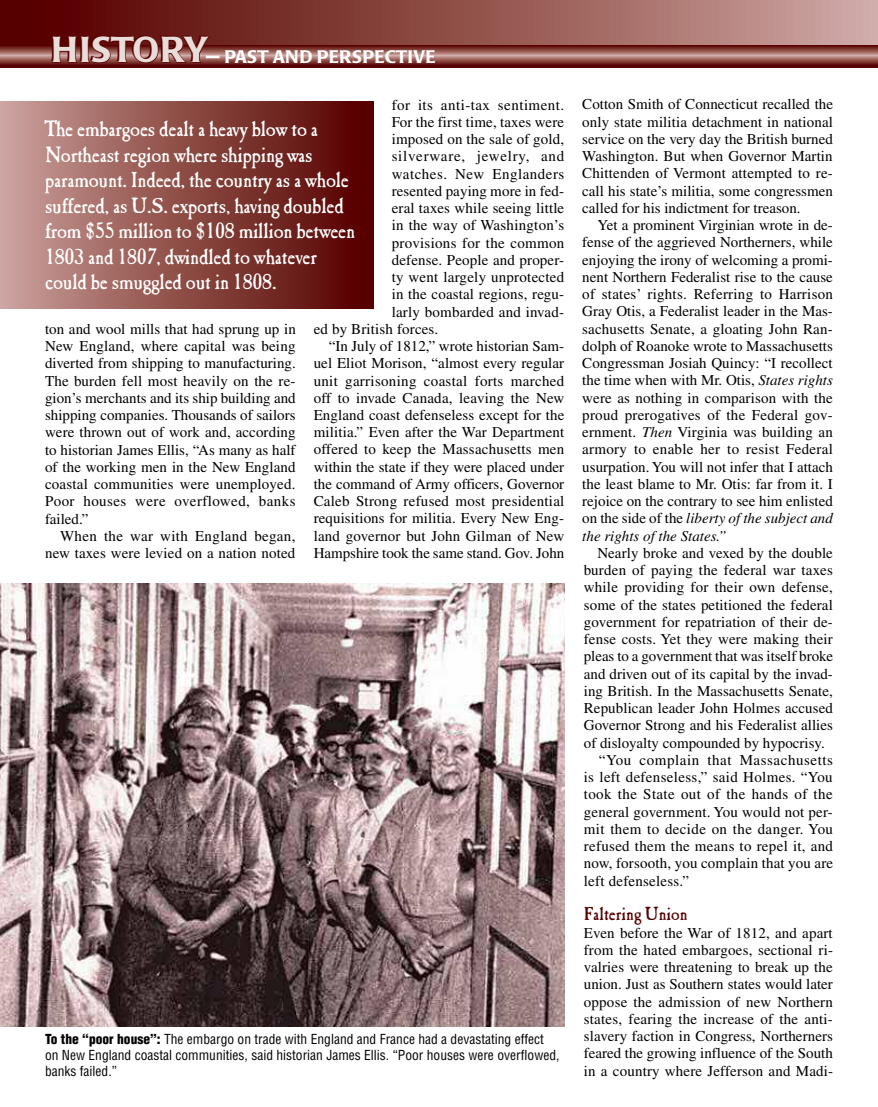
<style>
.page{position:relative;width:878px;height:1107px;background:#fff}
.page>*{position:absolute;margin:0;border:0;box-sizing:border-box;transform-origin:0 0}
.t1{font:21px/25.5px "Caslon Antique";letter-spacing:-.01em;color:#fff}
.t2{font:500 18px "Poppl Laudatio";color:#fff;scale:1.2 1}
.t3{font:18px "Caslon Antique";color:#560000}
.t4{font:15px/17.2px "Times";letter-spacing:.01em;color:#000;text-align:justify}
.t5{font:15px "Times";letter-spacing:.035em;color:#000}
.t6{font:15px "Times";letter-spacing:.03em;color:#000}
.t7{font:15px "Times";letter-spacing:.05em;color:#000}
.t8{font:condensed 13.5px/15.8px "Helvetica";color:#000}
.s1{font-size:35.7px;color:#e8ddd8}
.s2{font-weight:900}
.s3{font-style:italic}
</style>
<div class="page">
<div style="left:0;top:0;width:878px;height:57px;background:linear-gradient(to right,#4f0000,#cea6a0)"></div>
<div style="left:0;top:101px;width:374px;height:207px;background:linear-gradient(to right,#caa09a,#520000)"></div>
<svg style="left:0;top:45px;width:878px;height:23px;background:#874540"></svg>
<svg style="left:52px;top:24px;width:159px;height:39px;background:#752a27"></svg>
<img style="left:0;top:584px;width:564px;height:443px">
<p class="t2" style="left:51px;top:49px;width:322px"><span class="s1">HISTORY</span>— PAST AND PERSPECTIVE</p>
<p class="t6" style="left:392px;top:99px;width:174px">for its anti-tax sentiment.</p>
<p class="t4" style="left:392px;top:115px;width:174px">For the first time, taxes were</p>
<p class="t4" style="left:392px;top:132px;width:174px">imposed on the sale of gold,</p>
<p class="t7" style="left:392px;top:151px;width:174px">silverware, jewelry, and</p>
<p class="t5" style="left:392px;top:168px;width:174px">watches. New Englanders</p>
<p class="t4" style="left:392px;top:184px;width:174px">resented paying more in fed-</p>
<p class="t4" style="left:392px;top:201px;width:174px">eral taxes while seeing little</p>
<p class="t4" style="left:392px;top:218px;width:174px">in the way of Washington’s</p>
<p class="t4" style="left:392px;top:235px;width:174px">provisions for the common</p>
<p class="t4" style="left:392px;top:253px;width:174px">defense. People and proper-</p>
<p class="t4" style="left:392px;top:270px;width:174px">ty went largely unprotected</p>
<p class="t4" style="left:392px;top:287px;width:174px">in the coastal regions, regu-</p>
<p class="t4" style="left:392px;top:304px;width:174px">larly bombarded and invad-</p>
<p class="t4" style="left:314px;top:322px;width:126px">ed by British forces.</p>
<p class="t4" style="left:329px;top:339px;width:237px">“In July of 1812,” wrote historian Sam-</p>
<p class="t4" style="left:314px;top:356px;width:252px">uel Eliot Morison, “almost every regular</p>
<p class="t4" style="left:314px;top:373px;width:252px">unit garrisoning coastal forts marched</p>
<p class="t4" style="left:314px;top:391px;width:252px">off to invade Canada, leaving the New</p>
<p class="t4" style="left:314px;top:408px;width:252px">England coast defenseless except for the</p>
<p class="t4" style="left:314px;top:425px;width:252px">militia.” Even after the War Department</p>
<p class="t4" style="left:314px;top:442px;width:252px">offered to keep the Massachusetts men</p>
<p class="t4" style="left:314px;top:460px;width:252px">within the state if they were placed under</p>
<p class="t4" style="left:314px;top:477px;width:252px">the command of Army officers, Governor</p>
<p class="t4" style="left:314px;top:494px;width:252px">Caleb Strong refused most presidential</p>
<p class="t4" style="left:314px;top:511px;width:252px">requisitions for militia. Every New Eng-</p>
<p class="t4" style="left:314px;top:529px;width:252px">land governor but John Gilman of New</p>
<p class="t4" style="left:314px;top:546px;width:252px">Hampshire took the same stand. Gov. John</p>
<p class="t1" style="left:45px;top:118px;width:312px">The embargoes dealt a heavy blow to a Northeast region where shipping was paramount. Indeed, the country as a whole suffered, as U.S. exports, having doubled from $55 million to $108 million between 1803 and 1807, dwindled to whatever could be smuggled out in 1808.</p>
<p class="t4" style="left:45px;top:322px;width:252px">ton and wool mills that had sprung up in New England, where capital was being diverted from shipping to manufacturing.<br>The burden fell most heavily on the re&shy;gion’s merchants and its ship building and shipping companies. Thousands of sailors were thrown out of work and, according to historian James Ellis, “As many as half of the working men in the New England coastal communities were unemployed.<br>Poor houses were overflowed, banks failed.”</p>
<p class="t4" style="left:45px;top:529px;width:252px;text-align:right">When the war with England began, new taxes were levied on a nation noted</p>
<p class="t8" style="left:45px;top:1032px;width:516px"><span class="s2">To the “poor house”:</span> The embargo on trade with England and France had a devastating effect on New England coastal communities, said historian James Ellis. “Poor houses were overflowed, banks failed.”</p>
<p class="t4" style="left:582px;top:97px;width:252px">Cotton Smith of Connecticut recalled the only state militia detachment in national service on the very day the British burned Washington. But when Governor Martin Chittenden of Vermont attempted to re&shy;call his state’s militia, some congressmen called for his indictment for treason.</p>
<p class="t4" style="left:582px;top:218px;width:252px;text-indent:15px">Yet a prominent Virginian wrote in de&shy;fense of the aggrieved Northerners, while enjoying the irony of welcoming a promi&shy;nent Northern Federalist rise to the cause of states’ rights. Referring to Harrison Gray Otis, a Federalist leader in the Mas&shy;sachusetts Senate, a gloating John Ran&shy;dolph of Roanoke wrote to Massachusetts Congressman Josiah Quincy: “I recollect the time when with Mr. Otis, <span class="s3">States rights </span>were as nothing in comparison with the proud prerogatives of the Federal gov&shy;ernment. <span class="s3">Then</span> Virginia was building an armory to enable her to resist Federal usurpation. You will not infer that I attach the least blame to Mr. Otis: far from it. I rejoice on the contrary to see him enlisted on the side of the <span class="s3">liberty of the subject and the rights of the States.”</span></p>
<p class="t4" style="left:597px;top:546px;width:237px">Nearly broke and vexed by the double</p>
<p class="t4" style="left:584px;top:563px;width:250px">burden of paying the federal war taxes</p>
<p class="t4" style="left:584px;top:580px;width:250px">while providing for their own defense,</p>
<p class="t4" style="left:584px;top:598px;width:250px">some of the states petitioned the federal</p>
<p class="t4" style="left:584px;top:615px;width:251px">government for repatriation of their de-</p>
<p class="t4" style="left:584px;top:632px;width:250px">fense costs. Yet they were making their</p>
<p class="t4" style="left:584px;top:649px;width:251px">pleas to a government that was itself broke</p>
<p class="t4" style="left:584px;top:667px;width:251px">and driven out of its capital by the invad-</p>
<p class="t4" style="left:584px;top:684px;width:250px">ing British. In the Massachusetts Senate,</p>
<p class="t4" style="left:584px;top:701px;width:251px">Republican leader John Holmes accused</p>
<p class="t4" style="left:584px;top:718px;width:250px">Governor Strong and his Federalist allies</p>
<p class="t4" style="left:584px;top:736px;width:242px">of disloyalty compounded by hypocrisy.</p>
<p class="t5" style="left:598px;top:755px;width:236px">“You complain that Massachusetts</p>
<p class="t4" style="left:584px;top:770px;width:250px">is left defenseless,” said Holmes. “You</p>
<p class="t4" style="left:584px;top:787px;width:250px">took the State out of the hands of the</p>
<p class="t4" style="left:584px;top:805px;width:250px">general government. You would not per-</p>
<p class="t4" style="left:584px;top:822px;width:251px">mit them to decide on the danger. You</p>
<p class="t4" style="left:584px;top:839px;width:251px">refused them the means to repel it, and</p>
<p class="t4" style="left:584px;top:856px;width:251px">now, forsooth, you complain that you are</p>
<p class="t4" style="left:584px;top:874px;width:107px">left defenseless.”</p>
<p class="t3" style="left:583px;top:907px;width:105px">Faltering Union</p>
<p class="t4" style="left:583px;top:925px;width:251px">Even before the War of 1812, and apart from the hated embargoes, sectional ri&shy;valries were threatening to break up the union. Just as Southern states would later oppose the admission of new Northern states, fearing the increase of the anti&shy;slavery faction in Congress, Northerners feared the growing influence of the South in a country where Jefferson and Madi-</p>
</div>
